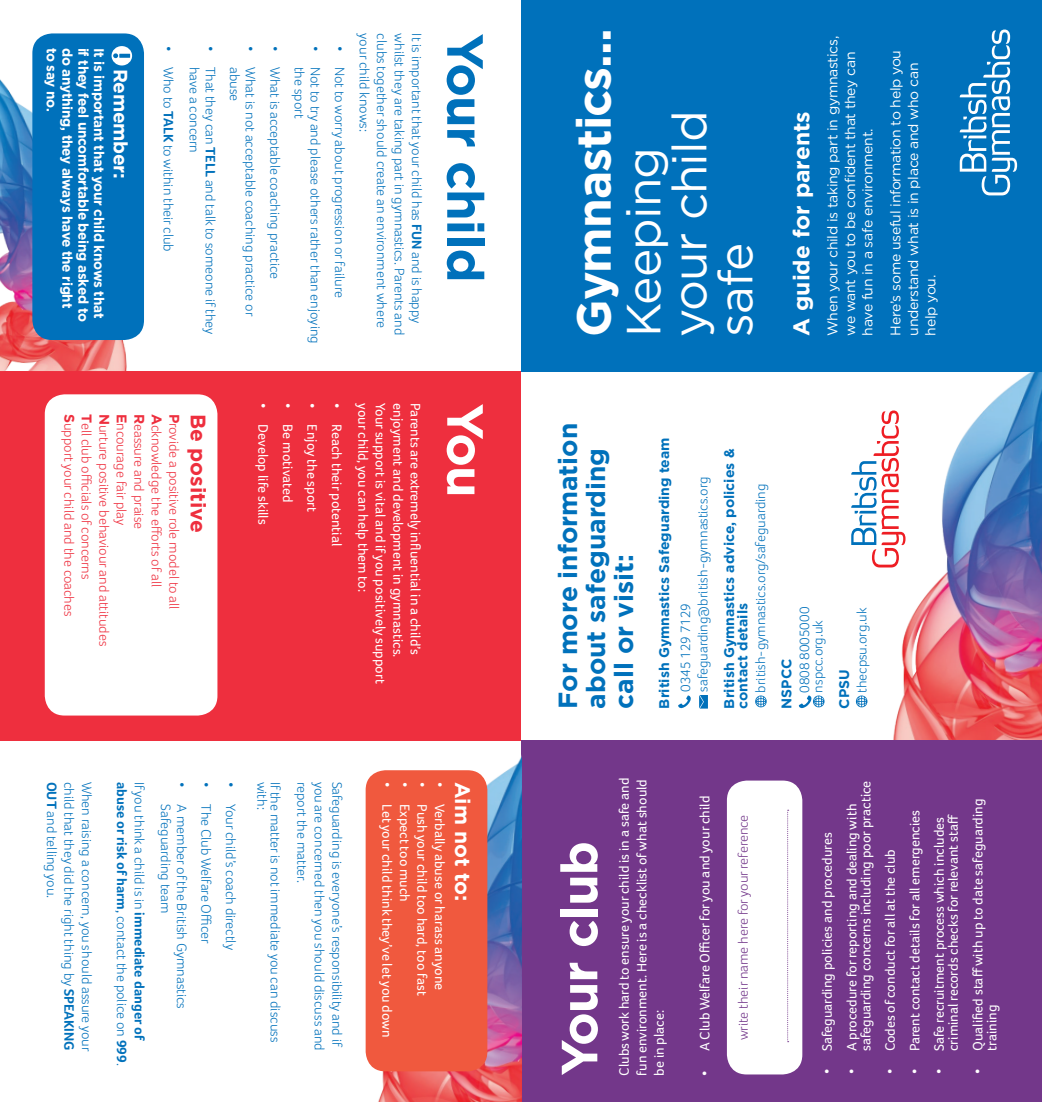
<style>
.page{position:relative;width:1042px;height:1102px;background:#fff}
.page>*{position:absolute;margin:0;border:0;box-sizing:border-box;transform-origin:0 0}
.t1{font:700 50.75px "Gotham";letter-spacing:-.02em;color:#fff}
.t2{font:700 50.75px "Gotham";letter-spacing:-.02em;color:#0071bb}
.t3{font:47.77px "Gotham";letter-spacing:-.02em;color:#fff}
.t4{font:700 47.77px "Gotham";letter-spacing:-.02em;color:#fff}
.t5{font:700 26.25px/28px "Gotham";color:#0071bb}
.t6{font:700 22.75px "Gotham";color:#fff}
.t7{font:700 21px "Gotham";color:#ee2f3e}
.t8{font:700 21px "Gotham";color:#fff}
.t9{font:700 19.25px "Gotham";letter-spacing:-.02em;color:#fff}
.t10{font:300 14px/15.8px "Foco";color:#0071bb}
.t11{font:14px/14px "Foco";color:#fff}
.t12{font:300 14px "Foco";color:#ee2f3e}
.t13{font:14px/17.5px "Gotham";letter-spacing:-.02em;color:#fff}
.t14{font:700 14px "Gotham";letter-spacing:-.02em;color:#fff}
.t15{font:700 14px/13.3px "Gotham";color:#0071bb}
.t16{font:300 14px "Foco";color:#73378a}
.s1{font-weight:700}
.s2{font-family:"Gotham";font-weight:700}
.s3{font-weight:400}
</style>
<div class="page">
<img style="left:847px;top:371px;width:195px;height:369px">
<div style="left:521px;top:0;width:521px;height:371px;background:#0071bb"></div>
<svg style="left:960px;top:30px;width:57px;height:165px"></svg>
<svg style="left:851px;top:410px;width:54px;height:157px"></svg>
<svg style="left:699px;top:695px;width:9px;height:13px"></svg>
<div style="left:521px;top:740px;width:521px;height:361px;background:#73378a"></div>
<div style="left:727px;top:780px;width:75px;height:294px;background:#fff;border-radius:20px"></div>
<svg style="left:787px;top:809px;width:2px;height:233px"></svg>
<svg style="left:678px;top:695px;width:13px;height:13px"></svg>
<svg style="left:799px;top:695px;width:25px;height:13px"></svg>
<svg style="left:856px;top:695px;width:11px;height:12px"></svg>
<svg style="left:755px;top:695px;width:12px;height:12px"></svg>
<div style="left:0;top:371px;width:521px;height:369px;background:#ee2f3e"></div>
<div style="left:45px;top:394px;width:172px;height:321px;background:#fff;border-radius:20px"></div>
<img style="left:322px;top:740px;width:199px;height:361px">
<img style="left:0;top:34px;width:144px;height:337px">
<div style="left:32px;top:33px;width:112px;height:307px;background:#0071bb;border-radius:20px"></div>
<svg style="left:112px;top:46px;width:20px;height:19px"></svg>
<div style="left:366px;top:770px;width:121px;height:301px;background:#f0593e;border-radius:20px"></div>
<p class="t14" style="left:61px;top:48px;width:65px;rotate:90deg">to say no.</p>
<p class="t14" style="left:77px;top:48px;width:262px;rotate:90deg">do anything, they always have the right</p>
<p class="t14" style="left:93px;top:48px;width:276px;rotate:90deg">if they feel uncomfortable being asked to</p>
<p class="t14" style="left:108px;top:48px;width:272px;rotate:90deg">It is important that your child knows that</p>
<p class="t9" style="left:133px;top:69px;width:111px;rotate:90deg">Remember:</p>
<p class="t10" style="left:176px;top:46px;width:207px;rotate:90deg">• Who to <span class="s1">TALK</span> to within their club</p>
<p class="t10" style="left:218px;top:67px;width:269px;text-indent:-21px;rotate:90deg">• That they can <span class="s1">TELL</span> and talk to someone if they have a concern</p>
<p class="t10" style="left:259px;top:67px;width:251px;text-indent:-21px;rotate:90deg">• What is not acceptable coaching practice or abuse</p>
<p class="t10" style="left:283px;top:46px;width:234px;rotate:90deg">• What is acceptable coaching practice</p>
<p class="t10" style="left:323px;top:67px;width:278px;text-indent:-21px;rotate:90deg">• Not to try and please others rather than enjoying the sport</p>
<p class="t10" style="left:348px;top:46px;width:253px;rotate:90deg">• Not to worry about progression or failure</p>
<p class="t10" style="left:372px;top:33px;width:100px;rotate:90deg">your child knows:</p>
<p class="t10" style="left:390px;top:33px;width:296px;rotate:90deg">clubs together should create an environment where</p>
<p class="t10" style="left:407px;top:33px;width:303px;rotate:90deg">whilst they are taking part in gymnastics. Parents and</p>
<p class="t10" style="left:425px;top:33px;width:291px;rotate:90deg">It is important that your child has <span class="s1">FUN</span> and is happy</p>
<p class="t2" style="left:499px;top:33px;width:251px;rotate:90deg">Your child</p>
<p class="t12" style="left:165px;top:413px;width:175px;rotate:90deg"><span class="s2">A</span>cknowledge the efforts of all</p>
<p class="t12" style="left:95px;top:413px;width:167px;rotate:90deg"><span class="s2">T</span>ell club officials of concerns</p>
<p class="t12" style="left:77px;top:413px;width:204px;rotate:90deg"><span class="s2">S</span>upport your child and the coaches</p>
<p class="t12" style="left:112px;top:413px;width:234px;rotate:90deg"><span class="s2">N</span>urture positive behaviour and attitudes</p>
<p class="t12" style="left:130px;top:413px;width:113px;rotate:90deg"><span class="s2">E</span>ncourage fair play</p>
<p class="t12" style="left:147px;top:413px;width:117px;rotate:90deg"><span class="s2">R</span>eassure and praise</p>
<p class="t12" style="left:182px;top:413px;width:197px;rotate:90deg"><span class="s2">P</span>rovide a positive role model to all</p>
<p class="t7" style="left:212px;top:413px;width:121px;rotate:90deg">Be positive</p>
<p class="t11" style="left:270px;top:403px;width:123px;rotate:90deg">• Develop life skills</p>
<p class="t11" style="left:295px;top:403px;width:100px;rotate:90deg">• Be motivated</p>
<p class="t11" style="left:319px;top:403px;width:110px;rotate:90deg">• Enjoy the sport</p>
<p class="t11" style="left:344px;top:403px;width:7px;rotate:90deg">•</p>
<p class="t11" style="left:370px;top:403px;width:190px;rotate:90deg">your child, you can help them to:</p>
<p class="t11" style="left:388px;top:403px;width:281px;rotate:90deg">Your support is vital and if you positively support</p>
<p class="t11" style="left:405px;top:403px;width:255px;rotate:90deg">enjoyment and development in gymnastics.</p>
<p class="t11" style="left:423px;top:403px;width:253px;rotate:90deg">Parents are extremely influential in a child’s</p>
<p class="t1" style="left:499px;top:403px;width:96px;rotate:90deg">You</p>
<p class="t11" style="left:344px;top:424px;width:123px;rotate:90deg">Reach their potential</p>
<p class="t10" style="left:328px;top:781px;width:271px;rotate:90deg">you are concerned then you should discuss and</p>
<p class="t10" style="left:345px;top:781px;width:267px;rotate:90deg">Safeguarding is everyone’s responsibility and if</p>
<p class="t10" style="left:77px;top:781px;width:270px;rotate:90deg">child that they did the right thing by <span class="s1">SPEAKING</span></p>
<p class="t10" style="left:95px;top:781px;width:271px;rotate:90deg">When raising a concern, you should assure your</p>
<p class="t10" style="left:239px;top:781px;width:7px;rotate:90deg">•</p>
<p class="t10" style="left:270px;top:781px;width:30px;rotate:90deg">with:</p>
<p class="t10" style="left:283px;top:781px;width:262px;rotate:90deg">If the matter is not immediate you can discuss</p>
<p class="t10" style="left:310px;top:781px;width:103px;rotate:90deg">report the matter.</p>
<p class="t10" style="left:148px;top:781px;width:285px;line-height:17.5px;rotate:90deg">If you think a child is in <span class="s1">immediate danger of abuse or risk of harm</span><span class="s3">,</span> contact the police on <span class="s1">999</span>.</p>
<p class="t10" style="left:60px;top:781px;width:118px;rotate:90deg"><span class="s1">OUT</span> and telling you.</p>
<p class="t11" style="left:447px;top:781px;width:7px;rotate:90deg">•</p>
<p class="t8" style="left:476px;top:781px;width:121px;rotate:90deg">Aim not to:</p>
<p class="t11" style="left:394px;top:781px;width:257px;rotate:90deg">• Let your child think they’ve let you down</p>
<p class="t11" style="left:412px;top:781px;width:122px;rotate:90deg">• Expect too much</p>
<p class="t11" style="left:429px;top:781px;width:215px;rotate:90deg">• Push your child too hard, too fast</p>
<p class="t10" style="left:190px;top:804px;width:206px;text-indent:-23px;rotate:90deg">• A member of the British Gymnastics<br>Safeguarding team</p>
<p class="t10" style="left:214px;top:781px;width:163px;rotate:90deg">• The Club Welfare Officer</p>
<p class="t10" style="left:239px;top:804px;width:147px;rotate:90deg">Your child’s coach directly</p>
<p class="t11" style="left:447px;top:804px;width:187px;rotate:90deg">Verbally abuse or harass anyone</p>
<p class="t4" style="left:562px;top:336px;width:309px;rotate:-90deg">Gymnastics...</p>
<p class="t3" style="left:659px;top:336px;width:227px;rotate:-90deg">your child</p>
<p class="t3" style="left:613px;top:336px;width:191px;rotate:-90deg">Keeping</p>
<p class="t3" style="left:705px;top:336px;width:95px;rotate:-90deg">safe</p>
<p class="t6" style="left:786px;top:336px;width:226px;rotate:-90deg">A guide for parents</p>
<p class="t13" style="left:823px;top:336px;width:301px;rotate:-90deg">When your child is taking part in gymnastics, we want you to be confident that they can have fun in a safe environment.</p>
<p class="t13" style="left:886px;top:336px;width:287px;rotate:-90deg">Here’s some useful information to help you</p>
<p class="t13" style="left:904px;top:336px;width:274px;rotate:-90deg">understand what is in place and who can help you.</p>
<p class="t5" style="left:553px;top:708px;width:287px;rotate:-90deg">For more information about safeguarding call or visit:</p>
<p class="t15" style="left:657px;top:708px;width:272px;rotate:-90deg">British Gymnastics Safeguarding team</p>
<p class="t10" style="left:695px;top:691px;width:217px;rotate:-90deg">safeguarding@british-gymnastics.org</p>
<p class="t10" style="left:677px;top:691px;width:90px;rotate:-90deg">0345 129 7129</p>
<p class="t15" style="left:722px;top:708px;width:261px;rotate:-90deg">British Gymnastics advice, policies &amp; contact details</p>
<p class="t10" style="left:752px;top:692px;width:210px;rotate:-90deg">british-gymnastics.org/safeguarding</p>
<p class="t10" style="left:796px;top:692px;width:87px;rotate:-90deg">0808 8005000</p>
<p class="t10" style="left:810px;top:692px;width:74px;rotate:-90deg">nspcc.org.uk</p>
<p class="t15" style="left:780px;top:708px;width:51px;rotate:-90deg">NSPCC</p>
<p class="t10" style="left:854px;top:692px;width:87px;rotate:-90deg">thecpsu.org.uk</p>
<p class="t15" style="left:837px;top:708px;width:41px;rotate:-90deg">CPSU</p>
<p class="t1" style="left:546px;top:1075px;width:236px;rotate:-90deg">Your club</p>
<p class="t11" style="left:615px;top:1075px;width:299px;line-height:17.5px;text-align:justify;rotate:-90deg">Clubs work hard to ensure your child is in a safe and fun environment. Here is a checklist of what should be in place:</p>
<p class="t11" style="left:697px;top:1075px;width:281px;rotate:-90deg">• A Club Welfare Officer for you and your child</p>
<p class="t16" style="left:735px;top:1040px;width:227px;rotate:-90deg">write their name here for your reference</p>
<p class="t11" style="left:820px;top:1073px;width:243px;rotate:-90deg">• Safeguarding policies and procedures</p>
<p class="t11" style="left:844px;top:1050px;width:272px;text-indent:-23px;rotate:-90deg">• A procedure for reporting and dealing with safeguarding concerns including poor practice</p>
<p class="t11" style="left:883px;top:1073px;width:226px;rotate:-90deg">• Codes of conduct for all at the club</p>
<p class="t11" style="left:907px;top:1073px;width:265px;rotate:-90deg">• Parent contact details for all emergencies</p>
<p class="t11" style="left:932px;top:1073px;width:261px;text-align:right;rotate:-90deg">• Safe recruitment process which includes criminal records checks for relevant staff</p>
<p class="t11" style="left:970px;top:1050px;width:254px;text-indent:-23px;rotate:-90deg">• Qualified staff with up to date safeguarding training</p>
</div>
